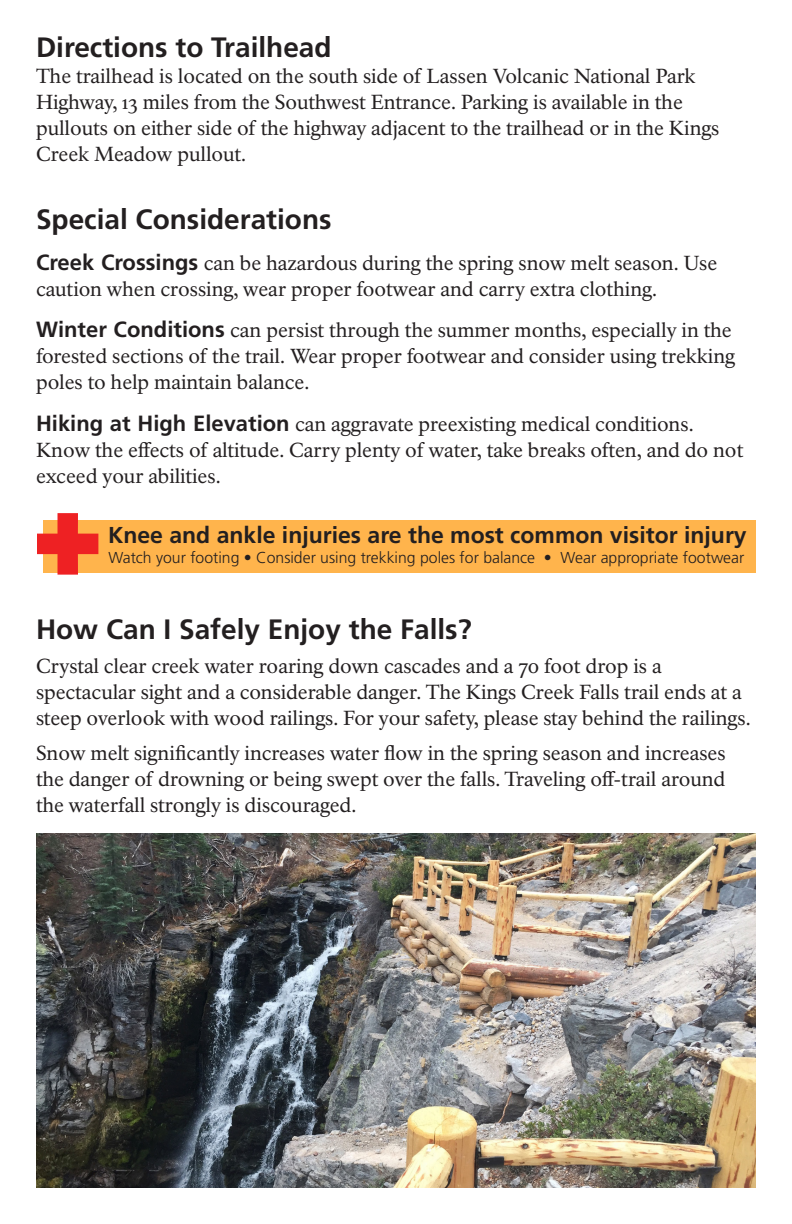
<style>
.page{position:relative;width:792px;height:1224px;background:#fff}
.page>*{position:absolute;margin:0;border:0;box-sizing:border-box;transform-origin:0 0}
.t1{font:100px "NPSPICT3";color:#ee2123}
.t2{font:700 28px "Frutiger LT Std";color:#231f20}
.t3{font:700 23px "Frutiger LT Std";color:#231f20}
.Text{font:20px/26px "NPS Rawlinson OT Old";letter-spacing:-.005em;color:#231f20}
.Text-2{font:20px/26px "NPS Rawlinson OT";letter-spacing:-.005em;color:#231f20}
.t4{font:300 15.8px "Frutiger LT Std";color:#231f20}
.s1{font-family:"Frutiger LT Std";font-weight:700;font-size:22px}
</style>
<div class="page">
<div style="left:43px;top:520px;width:713px;height:53px;background:#ffb44c"></div>
<img style="left:36px;top:834px;width:720px;height:354px">
<p class="t2" style="left:36px;top:31px;width:297px">Directions to Trailhead</p>
<p class="Text" style="left:36px;top:63px;width:685px">The trailhead is located on the south side of Lassen Volcanic National Park Highway, 13 miles from the Southwest Entrance. Parking is available in the pullouts on either side of the highway adjacent to the trailhead or in the Kings Creek Meadow pullout.</p>
<p class="t2" style="left:36px;top:203px;width:297px">Special Considerations</p>
<p class="Text" style="left:36px;top:250px;width:683px"><span class="s1">Creek Crossings</span> can be hazardous during the spring snow melt season. Use caution when crossing, wear proper footwear and carry extra clothing.</p>
<p class="Text" style="left:36px;top:317px;width:701px"><span class="s1">Winter Conditions</span> can persist through the summer months, especially in the forested sections of the trail. Wear proper footwear and consider using trekking poles to help maintain balance.</p>
<p class="Text-2" style="left:36px;top:411px;width:709px"><span class="s1">Hiking at High Elevation</span> can aggravate preexisting medical conditions.<br>Know the effects of altitude. Carry plenty of water, take breaks often, and do not exceed your abilities.</p>
<p class="t1" style="left:18px;top:494px;width:102px">=</p>
<p class="t3" style="left:108px;top:521px;width:640px">Knee and ankle injuries are the most common visitor injury</p>
<p class="t4" style="left:108px;top:549px;width:637px">Watch your footing • Consider using trekking poles for balance • Wear appropriate footwear</p>
<p class="t2" style="left:36px;top:613px;width:437px">How Can I Safely Enjoy the Falls?</p>
<p class="Text" style="left:36px;top:653px;width:716px">Crystal clear creek water roaring down cascades and a 70 foot drop is a spectacular sight and a considerable danger. The Kings Creek Falls trail ends at a steep overlook with wood railings. For your safety, please stay behind the railings.</p>
<p class="Text" style="left:36px;top:740px;width:691px;text-align:justify">Snow melt significantly increases water flow in the spring season and increases the danger of drowning or being swept over the falls. Traveling off-trail around the waterfall strongly is discouraged.</p>
</div>
